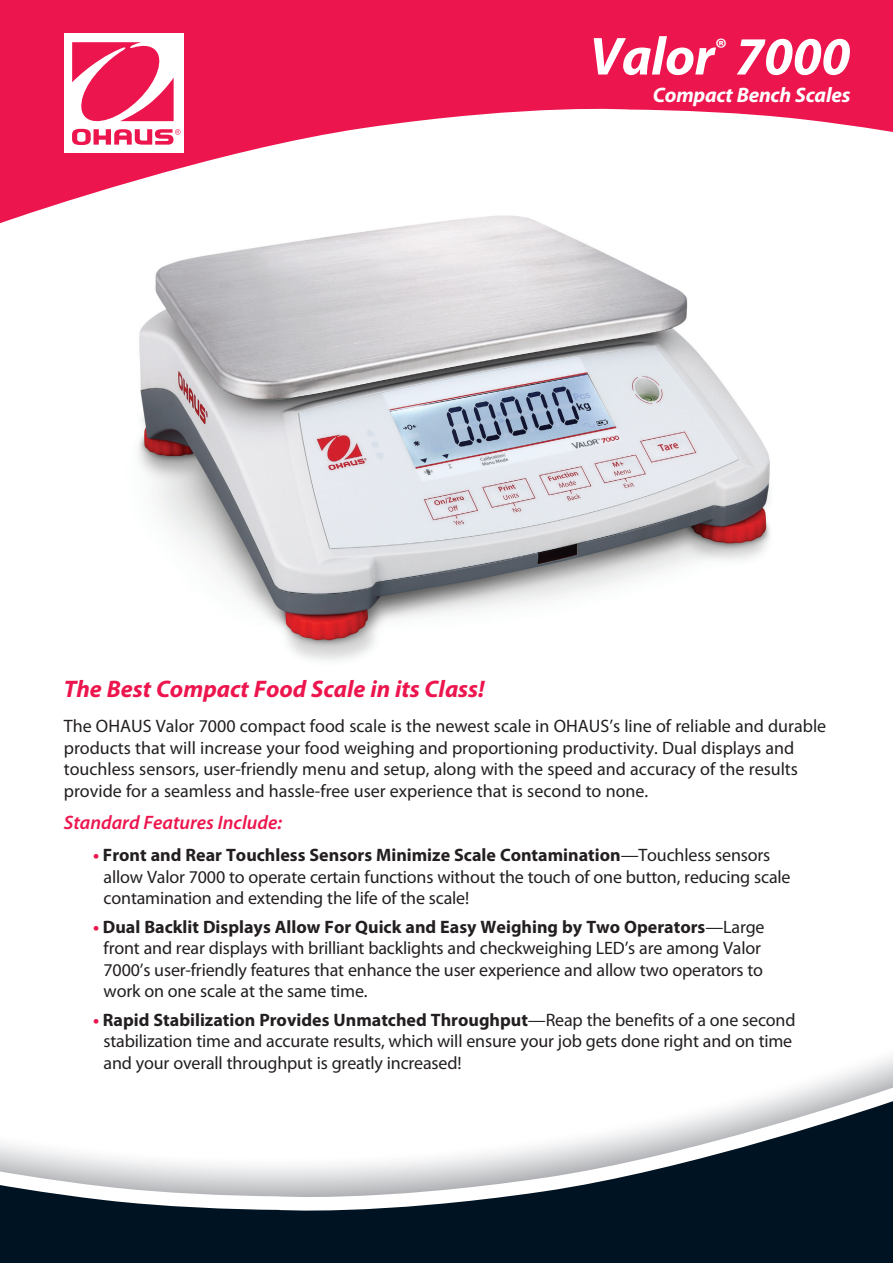
<style>
.page{position:relative;width:893px;height:1263px;background:#fff}
.page>*{position:absolute;margin:0;border:0;box-sizing:border-box;transform-origin:0 0}
.t1{font:italic 700 54px "Myriad Pro";letter-spacing:-.01em;color:#fff}
.t2{font:italic 700 24px "Myriad Pro";color:#ed154e}
.t3{font:italic 700 21px "Myriad Pro";letter-spacing:-.01em;color:#fff}
.t4{font:italic 600 19.5px "Myriad Pro";color:#ed154e}
.t5{font:18px/21.6px "Myriad Pro";letter-spacing:-.01em;color:#231f20}
.s1{font-weight:700;color:#ed154e}
.s2{font-weight:700}
</style>
<div class="page">
<img style="left:138px;top:233px;width:632px;height:428px">
<svg style="left:0;top:0;width:893px;height:233px;fill:#ed154e"></svg>
<div style="left:64px;top:34px;width:119px;height:119px;background:#fff"></div>
<svg style="left:72px;top:42px;width:109px;height:103px"></svg>
<svg style="left:795px;top:1071px;width:98px;height:14px"></svg>
<svg style="left:0;top:1085px;width:893px;height:178px"></svg>
<h1 class="t1" style="left:589px;top:21px;width:263px">Valor<sup>®</sup> 7000</h1>
<p class="t3" style="left:653px;top:81px;width:199px">Compact Bench Scales</p>
<h2 class="t2" style="left:64px;top:674px;width:422px">The Best Compact Food Scale in its Class!</h2>
<p class="t5" style="left:64px;top:715px;width:764px">The OHAUS Valor 7000 compact food scale is the newest scale in OHAUS’s line of reliable and durable products that will increase your food weighing and proportioning productivity. Dual displays and touchless sensors, user-friendly menu and setup, along with the speed and accuracy of the results provide for a seamless and hassle-free user experience that is second to none.</p>
<p class="t4" style="left:64px;top:809px;width:220px">Standard Features Include:</p>
<p class="t5" style="left:104px;top:844px;width:688px;text-indent:-11px"><span class="s1">•</span> <span class="s2">Front and Rear Touchless Sensors Minimize Scale Contamination</span>—Touchless sensors allow Valor 7000 to operate certain functions without the touch of one button, reducing scale contamination and extending the life of the scale!</p>
<p class="t5" style="left:104px;top:915px;width:662px;text-indent:-11px"><span class="s1">•</span> <span class="s2">Dual Backlit Displays Allow For Quick and Easy Weighing by Two Operators</span>—Large front and rear displays with brilliant backlights and checkweighing LED’s are among Valor 7000’s user-friendly features that enhance the user experience and allow two operators to work on one scale at the same time.</p>
<p class="t5" style="left:104px;top:1008px;width:693px;text-indent:-11px"><span class="s1">•</span> <span class="s2">Rapid Stabilization Provides Unmatched Throughput</span>—Reap the benefits of a one second stabilization time and accurate results, which will ensure your job gets done right and on time and your overall throughput is greatly increased!</p>
</div>
